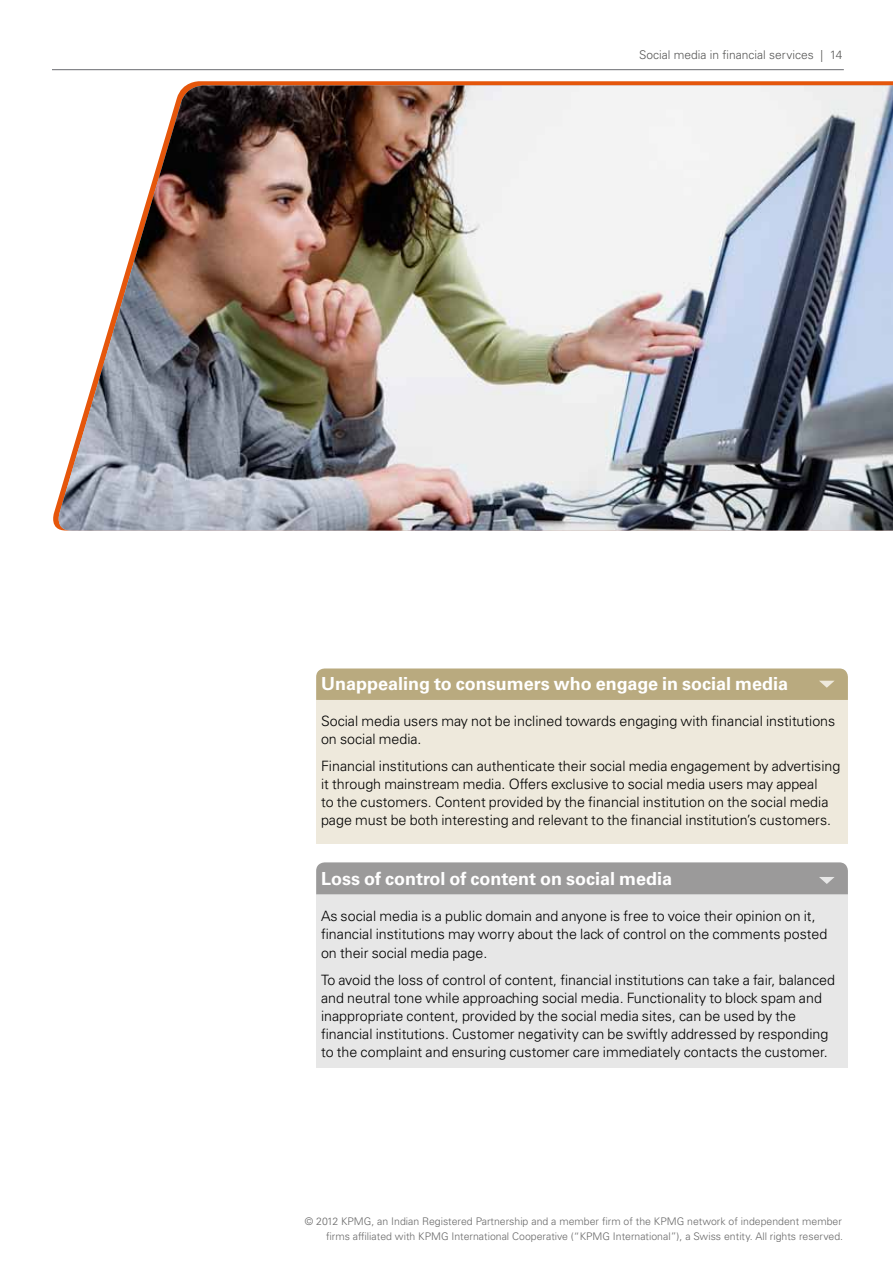
<style>
.page{position:relative;width:893px;height:1263px;background:#fff}
.page>*{position:absolute;margin:0;border:0;box-sizing:border-box;transform-origin:0 0}
.t1{font:700 18px "Univers LT Std";color:#fff}
.t2{font:300 14.25px/18px "Univers LT Std";color:#000}
.t3{font:300 12px "Univers LT Std";color:#575756}
.t4{font:300 10.5px/15px "Univers LT Std";color:#686868;text-align:right}
</style>
<div class="page">
<div style="left:316px;top:700px;width:532px;height:143px;background:#eee9dc"></div>
<div style="left:316px;top:894px;width:532px;height:173px;background:#e7e7e7"></div>
<img style="left:54px;top:86px;width:839px;height:444px">
<div style="left:316px;top:668px;width:532px;height:32px;background:#b9aa7f"></div>
<div style="left:316px;top:862px;width:532px;height:32px;background:#9b9a9a"></div>
<hr style="left:52px;top:69px;width:792px;height:1px;background:#696a6f">
<p class="t3" style="left:639px;top:48px;width:205px">Social media in financial services | 14</p>
<p class="t1" style="left:321px;top:673px;width:468px">Unappealing to consumers who engage in social media</p>
<p class="t2" style="left:321px;top:712px;width:516px">Social media users may not be inclined towards engaging with financial institutions on social media.</p>
<p class="t2" style="left:321px;top:757px;width:521px">Financial institutions can authenticate their social media engagement by advertising it through mainstream media. Offers exclusive to social media users may appeal<br>to the customers. Content provided by the financial institution on the social media page must be both interesting and relevant to the financial institution’s customers.</p>
<p class="t1" style="left:321px;top:868px;width:353px">Loss of control of content on social media</p>
<p class="t2" style="left:321px;top:907px;width:508px">As social media is a public domain and anyone is free to voice their opinion on it, financial institutions may worry about the lack of control on the comments posted on their social media page.</p>
<p class="t2" style="left:321px;top:970px;width:515px">To avoid the loss of control of content, financial institutions can take a fair, balanced and neutral tone while approaching social media. Functionality to block spam and inappropriate content, provided by the social media sites, can be used by the financial institutions. Customer negativity can be swiftly addressed by responding to the complaint and ensuring customer care immediately contacts the customer.</p>
<p class="t4" style="left:305px;top:1213px;width:540px">© 2012 KPMG, an Indian Registered Partnership and a member firm of the KPMG network of independent member firms affiliated with KPMG International Cooperative (“KPMG International”), a Swiss entity. All rights reserved.</p>
</div>
